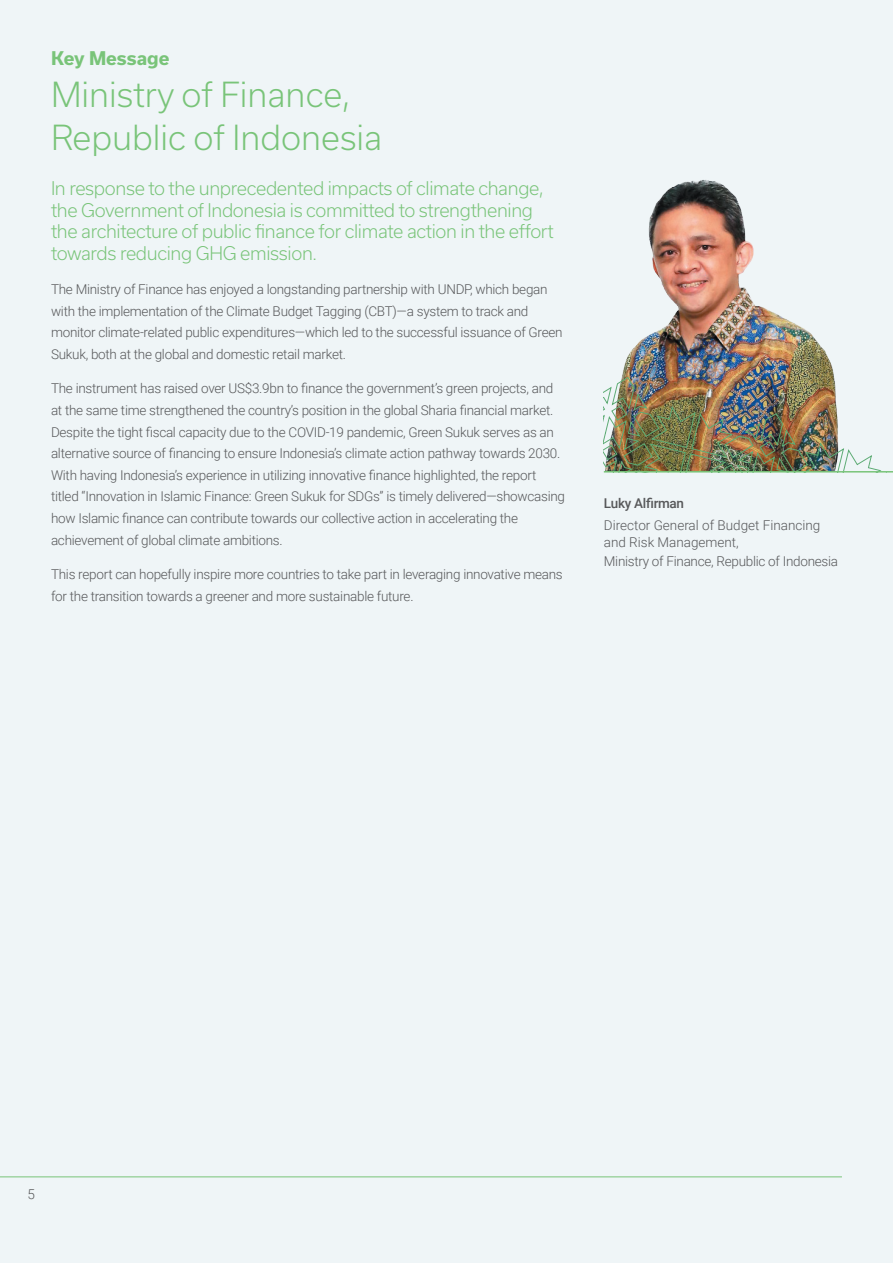
<style>
.page{position:relative;width:893px;height:1263px;background:#eff5f7}
.page>*{position:absolute;margin:0;border:0;box-sizing:border-box;transform-origin:0 0}
.t1{font:300 33px/42.6px "Usual";color:#79c479}
.t2{font:300 18px/21.6px "Usual";letter-spacing:-.02em;color:#79c479}
.t3{font:700 18px "Usual";color:#79c479}
.t4{font:300 13.5px/21.6px "Roboto";letter-spacing:-.02em;color:#57585a}
.t5{font:300 13.5px/16.4px "Roboto";color:#57585a}
.t6{font:500 13.5px "Roboto";letter-spacing:-.02em;color:#57585a}
</style>
<div class="page">
<img style="left:622px;top:180px;width:212px;height:196px">
<img style="left:604px;top:376px;width:282px;height:97px">
<hr style="left:604px;top:471px;width:289px;height:1px;background:#79c479">
<hr style="left:0;top:1176px;width:842px;height:1px;background:#79c479">
<h2 class="t3" style="left:51px;top:47px;width:120px">Key Message</h2>
<h1 class="t1" style="left:51px;top:73px;width:333px">Ministry of Finance,<br>Republic of Indonesia</h1>
<h2 class="t2" style="left:51px;top:177px;width:504px">In response to the unprecedented impacts of climate change, the Government of Indonesia is committed to strengthening the architecture of public finance for climate action in the effort towards reducing GHG emission.</h2>
<p class="t4" style="left:51px;top:278px;width:513px">The Ministry of Finance has enjoyed a longstanding partnership with UNDP, which began with the implementation of the Climate Budget Tagging (CBT)—a system to track and monitor climate-related public expenditures—which led to the successful issuance of Green Sukuk, both at the global and domestic retail market.</p>
<p class="t4" style="left:51px;top:377px;width:516px">The instrument has raised over US$3.9bn to finance the government’s green projects, and at the same time strengthened the country’s position in the global Sharia financial market.<br>Despite the tight fiscal capacity due to the COVID-19 pandemic, Green Sukuk serves as an alternative source of financing to ensure Indonesia’s climate action pathway towards 2030.<br>With having Indonesia’s experience in utilizing innovative finance highlighted, the report titled “Innovation in Islamic Finance: Green Sukuk for SDGs” is timely delivered—showcasing how Islamic finance can contribute towards our collective action in accelerating the achievement of global climate ambitions.</p>
<p class="t4" style="left:51px;top:563px;width:513px">This report can hopefully inspire more countries to take part in leveraging innovative means for the transition towards a greener and more sustainable future.</p>
<p class="t6" style="left:604px;top:494px;width:82px">Luky Alfirman</p>
<p class="t5" style="left:604px;top:517px;width:218px">Director General of Budget Financing and Risk Management,</p>
<p class="t4" style="left:604px;top:550px;width:236px">Ministry of Finance, Republic of Indonesia</p>
<p class="t4" style="left:28px;top:1183px;width:9px">5</p>
</div>
